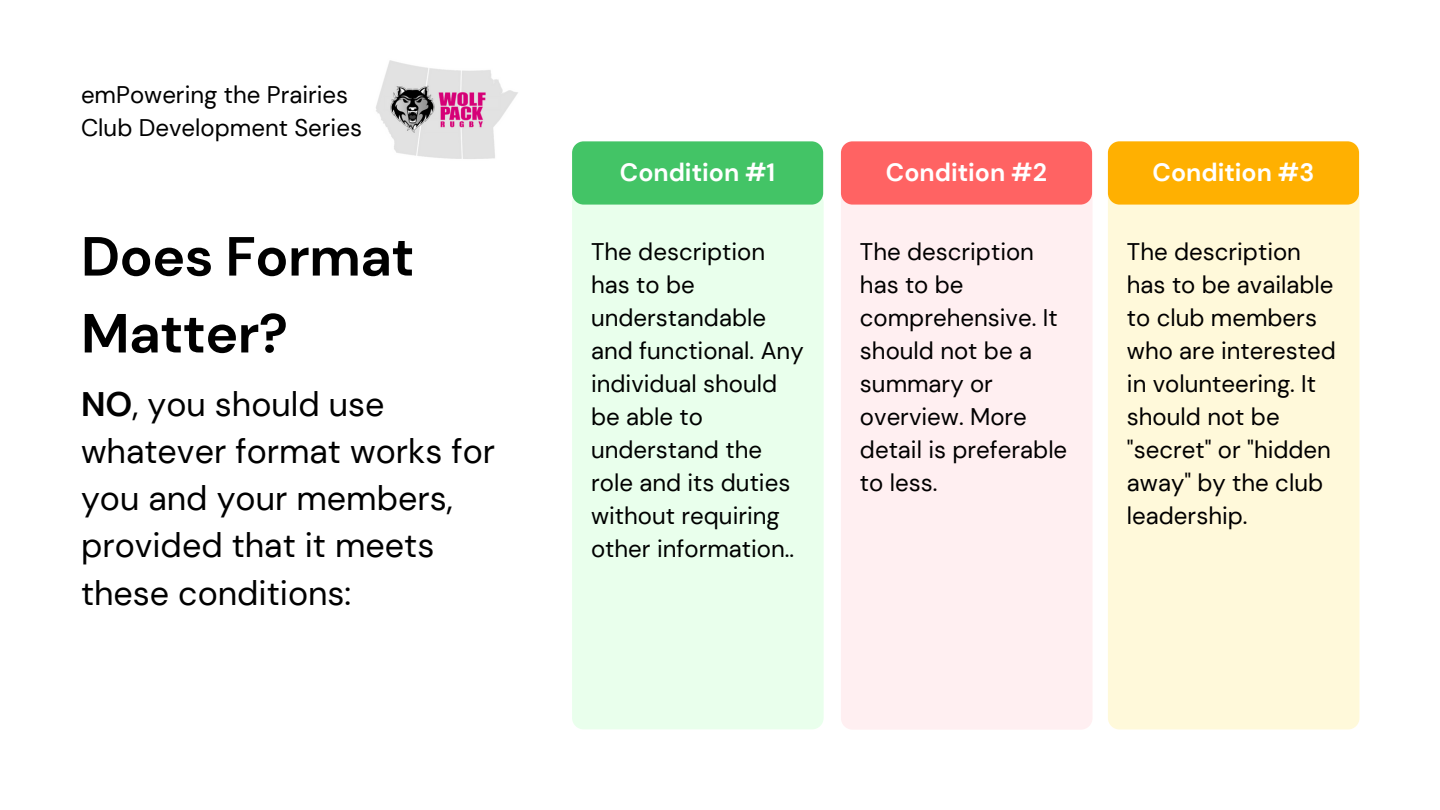
<style>
.page{position:relative;width:1440px;height:810px;background:#fff}
.page>*{position:absolute;margin:0;border:0;box-sizing:border-box;transform-origin:0 0}
.t1{font:700 55px/76.9px "DM Sans";letter-spacing:-.01em;color:#000}
.t2{font:34px/47.2px "DM Sans";color:#000}
.t3{font:700 25px "DM Sans";color:#fff}
.t4{font:24px/33px "DM Sans";color:#000}
.s1{font-weight:700}
</style>
<div class="page">
<div style="left:1108px;top:141px;width:251px;height:588px;background:#fff9da;border-radius:12px"></div>
<div style="left:841px;top:143px;width:252px;height:587px;background:#ffeff1;border-radius:12px"></div>
<div style="left:1108px;top:141px;width:251px;height:64px;background:#ffb001;border-radius:12px"></div>
<div style="left:841px;top:141px;width:251px;height:64px;background:#ff6363;border-radius:12px"></div>
<div style="left:572px;top:191px;width:252px;height:538px;background:#e9ffec;border-radius:12px"></div>
<div style="left:572px;top:141px;width:251px;height:64px;background:#43c466;border-radius:12px"></div>
<img style="left:376px;top:60px;width:142px;height:99px">
<p class="t4" style="left:81px;top:79px;width:283px">emPowering the Prairies<br>Club Development Series</p>
<p class="t1" style="left:81px;top:218px;width:335px">Does Format<br>Matter?</p>
<p class="t2" style="left:81px;top:380px;width:416px"><span class="s1">NO</span>, you should use whatever format works for you and your members, provided that it meets these conditions:</p>
<p class="t3" style="left:620px;top:156px;width:157px">Condition #1</p>
<p class="t3" style="left:886px;top:156px;width:163px">Condition #2</p>
<p class="t3" style="left:1153px;top:156px;width:163px">Condition #3</p>
<p class="t4" style="left:591px;top:235px;width:214px">The description has to be understandable and functional. Any individual should be able to understand the role and its duties without requiring other information..</p>
<p class="t4" style="left:860px;top:235px;width:209px">The description has to be comprehensive. It should not be a summary or overview. More detail is preferable to less.</p>
<p class="t4" style="left:1127px;top:235px;width:210px">The description has to be available to club members who are interested in volunteering. It should not be "secret" or "hidden away" by the club leadership.</p>
</div>
